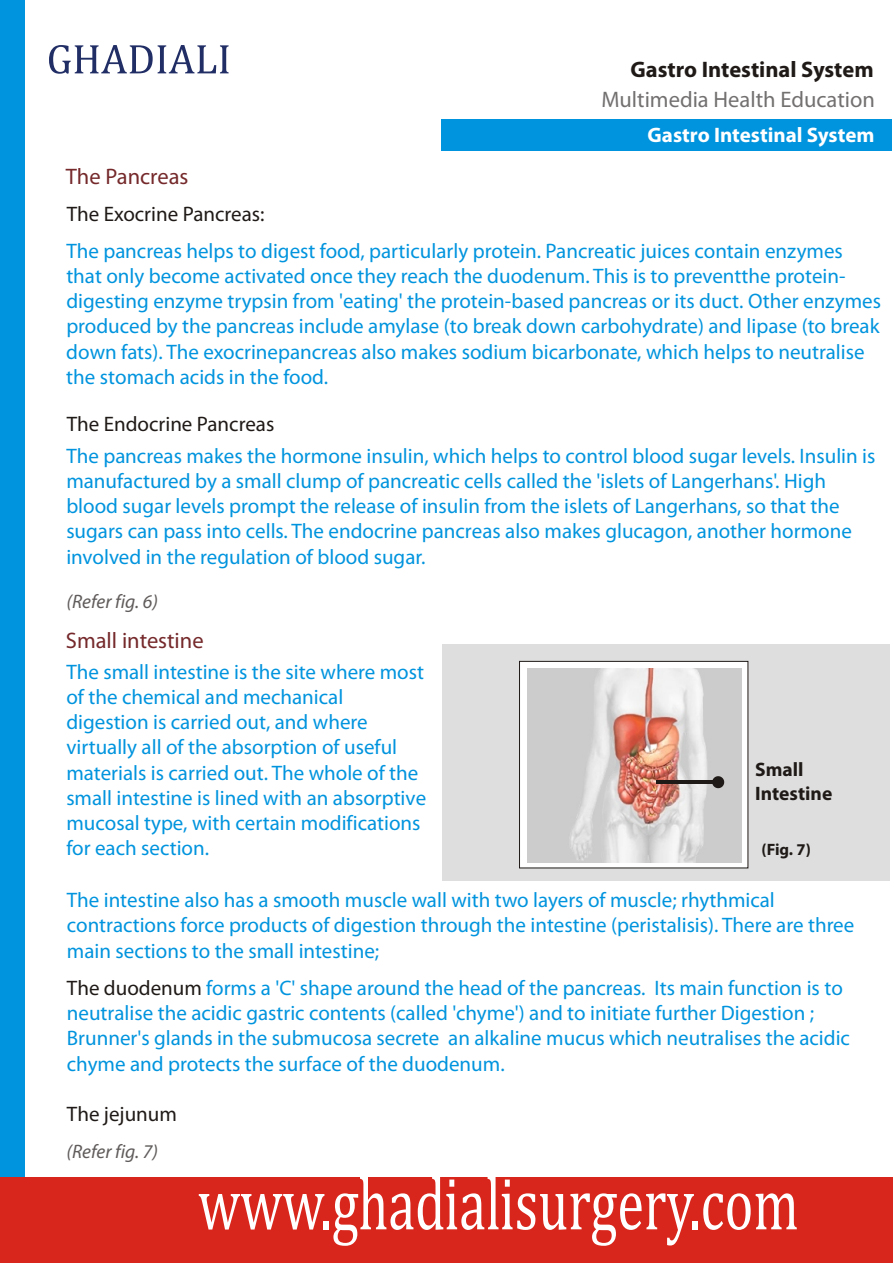
<style>
.page{position:relative;width:894px;height:1263px;background:#fff}
.page>*{position:absolute;margin:0;border:0;box-sizing:border-box;transform-origin:0 0}
.t1{font:75.6px "Cambria Math";color:#fff;scale:.72 1}
.t2{font:22.5px "Myriad Pro";color:#737070}
.t3{font:22.5px "Myriad Pro";color:#75292b}
.t4{font:700 22.5px "Myriad Pro";color:#1f1a17}
.t5{font:21px/25.2px "Myriad Pro";color:#0094de}
.t6{font:21px "Myriad Pro";color:#1f1a17}
.t7{font:700 21px "Myriad Pro";color:#fff}
.t8{font:italic 19.5px "Myriad Pro";color:#615c5c}
.t9{font:700 19.5px/24.2px "Myriad Pro";color:#1f1a17}
.t10{font:700 16.5px "Myriad Pro";color:#1f1a17}
.s1{color:#1f1a17}
</style>
<div class="page">
<div style="left:0;top:0;width:25px;height:1189px;background:#0094de"></div>
<div style="left:0;top:1177px;width:892px;height:86px;background:#d9261c"></div>
<div style="left:441px;top:119px;width:451px;height:32px;background:#0094de"></div>
<svg style="left:49px;top:45px;width:180px;height:29px"></svg>
<div style="left:442px;top:644px;width:448px;height:237px;background:#dedede"></div>
<div style="left:519px;top:661px;width:229px;height:207px;background:#fff;border:1px solid #1f1a17"></div>
<img style="left:527px;top:668px;width:215px;height:194px">
<hr style="left:656px;top:781px;width:62px;height:3px;background:#1f1a17">
<svg style="left:712px;top:776px;width:12px;height:12px"></svg>
<p class="t4" style="left:630px;top:60px;width:245px">Gastro Intestinal System</p>
<p class="t2" style="left:601px;top:90px;width:275px">Multimedia Health Education</p>
<p class="t7" style="left:647px;top:127px;width:229px">Gastro Intestinal System</p>
<p class="t3" style="left:66px;top:167px;width:124px">The Pancreas</p>
<p class="t6" style="left:67px;top:205px;width:199px">The Exocrine Pancreas:</p>
<p class="t5" style="left:66px;top:240px;width:816px">The pancreas helps to digest food, particularly protein. Pancreatic juices contain enzymes that only become activated once they reach the duodenum. This is to preventthe protein&shy;digesting enzyme trypsin from 'eating' the protein-based pancreas or its duct. Other enzymes produced by the pancreas include amylase (to break down carbohydrate) and lipase (to break down fats). The exocrinepancreas also makes sodium bicarbonate, which helps to neutralise the stomach acids in the food.</p>
<p class="t6" style="left:67px;top:415px;width:209px">The Endocrine Pancreas</p>
<p class="t5" style="left:66px;top:445px;width:811px">The pancreas makes the hormone insulin, which helps to control blood sugar levels. Insulin is manufactured by a small clump of pancreatic cells called the 'islets of Langerhans'. High blood sugar levels prompt the release of insulin from the islets of Langerhans, so that the sugars can pass into cells. The endocrine pancreas also makes glucagon, another hormone involved in the regulation of blood sugar.</p>
<p class="t8" style="left:67px;top:593px;width:93px">(Refer fig. 6)</p>
<p class="t3" style="left:66px;top:632px;width:139px">Small intestine</p>
<p class="t5" style="left:66px;top:661px;width:361px">The small intestine is the site where most of the chemical and mechanical digestion is carried out, and where virtually all of the absorption of useful materials is carried out. The whole of the small intestine is lined with an absorptive mucosal type, with certain modifications for each section.</p>
<p class="t9" style="left:755px;top:759px;width:78px">Small<br>Intestine</p>
<p class="t10" style="left:761px;top:842px;width:51px">(Fig. 7)</p>
<p class="t5" style="left:67px;top:889px;width:789px">The intestine also has a smooth muscle wall with two layers of muscle; rhythmical contractions force products of digestion through the intestine (peristalisis). There are three main sections to the small intestine;</p>
<p class="t5" style="left:67px;top:977px;width:785px"><span class="s1">The duodenum</span> forms a 'C' shape around the head of the pancreas. Its main function is to neutralise the acidic gastric contents (called 'chyme') and to initiate further Digestion ; Brunner's glands in the submucosa secrete an alkaline mucus which neutralises the acidic chyme and protects the surface of the duodenum.</p>
<p class="t6" style="left:67px;top:1105px;width:112px">The jejunum</p>
<p class="t8" style="left:67px;top:1144px;width:93px">(Refer fig. 7)</p>
<h1 class="t1" style="left:198px;top:1171px;width:836px">www.ghadialisurgery.com</h1>
</div>
